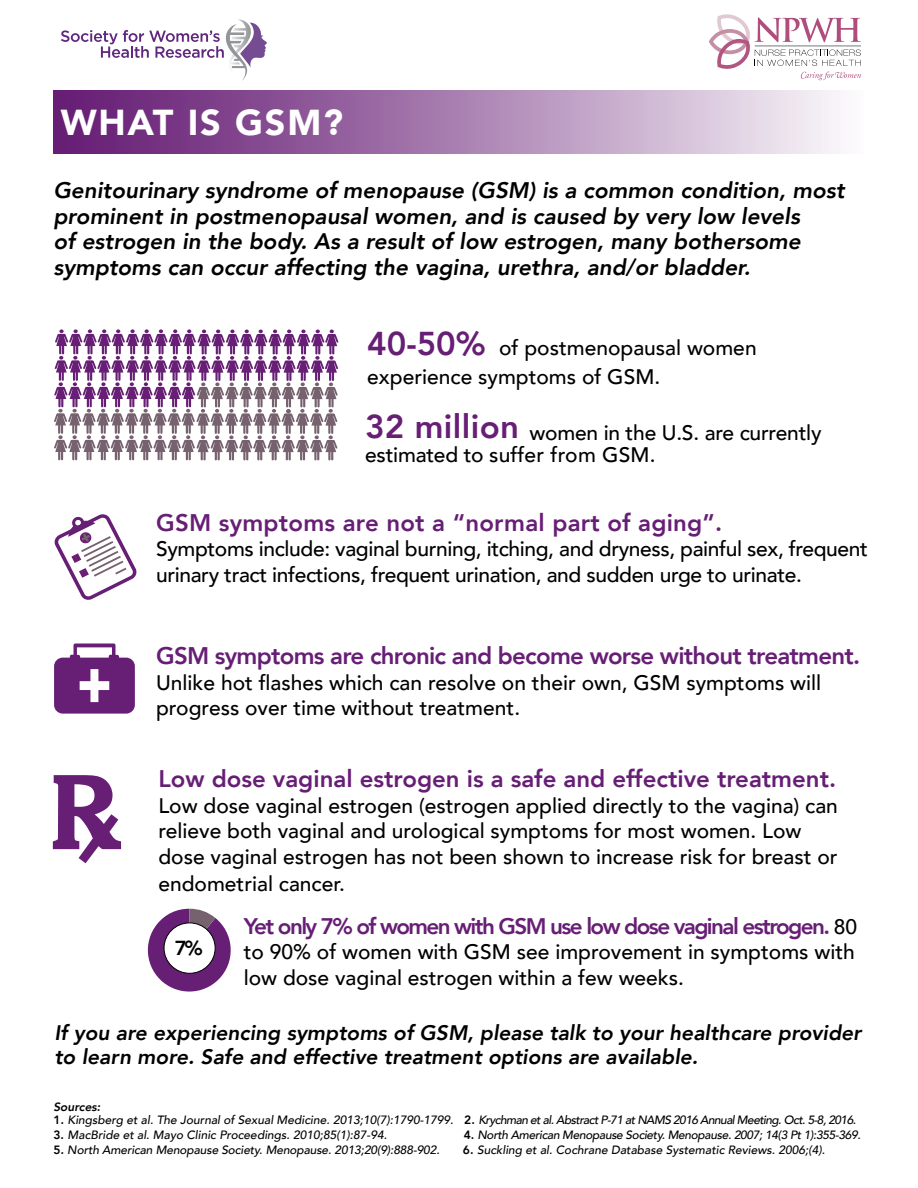
<style>
.page{position:relative;width:918px;height:1188px;background:#fff}
.page>*{position:absolute;margin:0;border:0;box-sizing:border-box;transform-origin:0 0}
.t1{font:900 36px "Avenir";letter-spacing:.05em;color:#fff}
.t2{font:800 24px "Avenir";color:#671e75}
.t3{font:800 24px "Avenir";letter-spacing:-.03em;color:#671e75}
.t4{font:italic 800 22.5px/25.5px "Avenir";color:#000}
.t5{font:800 22.5px "Avenir";letter-spacing:-.07em;color:#671e75}
.t6{font:500 21px/26px "Avenir";color:#000}
.t7{font:500 21px/25.5px "Avenir";letter-spacing:-.02em;color:#000}
.t8{font:italic 800 21px/24px "Avenir";color:#000}
.t9{font:800 20.25px "Avenir";color:#000}
.t10{font:italic 500 12px "Avenir";letter-spacing:-.01em;color:#000}
.t11{font:italic 500 12px "Avenir";letter-spacing:-.03em;color:#000}
.t12{font:italic 800 12px "Avenir";color:#000}
.s1{font-weight:800;font-size:33px;color:#671e75}
.s2{font-weight:500;font-size:21px;color:#000}
.s3{font-weight:800;font-style:normal}
.s4{font-weight:800}
</style>
<div class="page">
<svg style="left:61px;top:20px;width:206px;height:61px"></svg>
<div style="left:53px;top:91px;width:811px;height:63px;background:linear-gradient(to right,#5f126e,#f9f6f9)"></div>
<svg style="left:54px;top:329px;width:285px;height:131px"></svg>
<svg style="left:53px;top:775px;width:68px;height:88px"></svg>
<svg style="left:709px;top:14px;width:152px;height:66px"></svg>
<svg style="left:147px;top:909px;width:84px;height:83px"></svg>
<div style="left:164px;top:923px;width:51px;height:50px;background:#fff;border-radius:50%"></div>
<div style="left:164px;top:923px;width:51px;height:50px;border:1px solid #000;border-radius:50%"></div>
<svg style="left:54px;top:514px;width:83px;height:86px"></svg>
<svg style="left:54px;top:643px;width:81px;height:71px"></svg>
<h1 class="t1" style="left:61px;top:92px;width:284px">WHAT IS GSM?</h1>
<p class="t4" style="left:53px;top:178px;width:793px">Genitourinary syndrome of menopause (GSM) is a common condition, most prominent in postmenopausal women, and is caused by very low levels<br>of estrogen in the body. As a result of low estrogen, many bothersome symptoms can occur affecting the vagina, urethra, and/or bladder.</p>
<p class="t6" style="left:367px;top:332px;width:391px;line-height:28.8px"><span class="s1">40-50%</span> of postmenopausal women experience symptoms of GSM.</p>
<p class="t6" style="left:365px;top:420px;width:458px;line-height:22.5px"><span class="s1">32 million</span> women in the U.S. are currently estimated to suffer from GSM.</p>
<p class="t2" style="left:156px;top:504px;width:568px">GSM symptoms are not a “normal part of aging”.</p>
<p class="t7" style="left:156px;top:535px;width:713px">Symptoms include: vaginal burning, itching, and dryness, painful sex, frequent urinary tract infections, frequent urination, and sudden urge to urinate.</p>
<p class="t3" style="left:156px;top:637px;width:706px">GSM symptoms are chronic and become worse without treatment.</p>
<p class="t6" style="left:156px;top:669px;width:667px;line-height:25.5px">Unlike hot flashes which can resolve on their own, GSM symptoms will progress over time without treatment.</p>
<p class="t2" style="left:158px;top:760px;width:679px">Low dose vaginal estrogen is a safe and effective treatment.</p>
<p class="t6" style="left:158px;top:791px;width:681px">Low dose vaginal estrogen (estrogen applied directly to the vagina) can relieve both vaginal and urological symptoms for most women. Low dose vaginal estrogen has not been shown to increase risk for breast or endometrial cancer.</p>
<p class="t9" style="left:175px;top:932px;width:29px">7%</p>
<p class="t5" style="left:244px;top:909px;width:615px">Yet only 7% of women with GSM use low dose vaginal estrogen. <span class="s2">80</span></p>
<p class="t6" style="left:244px;top:938px;width:613px;line-height:25.5px">to 90% of women with GSM see improvement in symptoms with low dose vaginal estrogen within a few weeks.</p>
<p class="t8" style="left:54px;top:1021px;width:808px">If you are experiencing symptoms of GSM, please talk to your healthcare provider to learn more. Safe and effective treatment options are available.</p>
<p class="t12" style="left:53px;top:1100px;width:49px">Sources:</p>
<p class="t10" style="left:53px;top:1113px;width:804px"><span class="s3">1</span><span class="s4">.</span> Kingsberg et al. The Journal of Sexual Medicine. 2013;10(7):1790-1799. <span class="s3">2.</span> Krychman et al. Abstract P-71 at NAMS 2016 Annual Meeting. Oct. 5-8, 2016.</p>
<p class="t10" style="left:53px;top:1128px;width:335px"><span class="s3">3.</span> MacBride et al. Mayo Clinic Proceedings. 2010;85(1):87-94.</p>
<p class="t11" style="left:464px;top:1128px;width:399px"><span class="s3">4.</span> North American Menopause Society. Menopause. 2007; 14(3 Pt 1):355-369.</p>
<p class="t10" style="left:53px;top:1143px;width:388px"><span class="s3">5</span><span class="s4">.</span> North American Menopause Society. Menopause. 2013;20(9):888-902.</p>
<p class="t10" style="left:463px;top:1143px;width:364px"><span class="s3">6.</span> Suckling et al. Cochrane Database Systematic Reviews. 2006;(4).</p>
</div>
